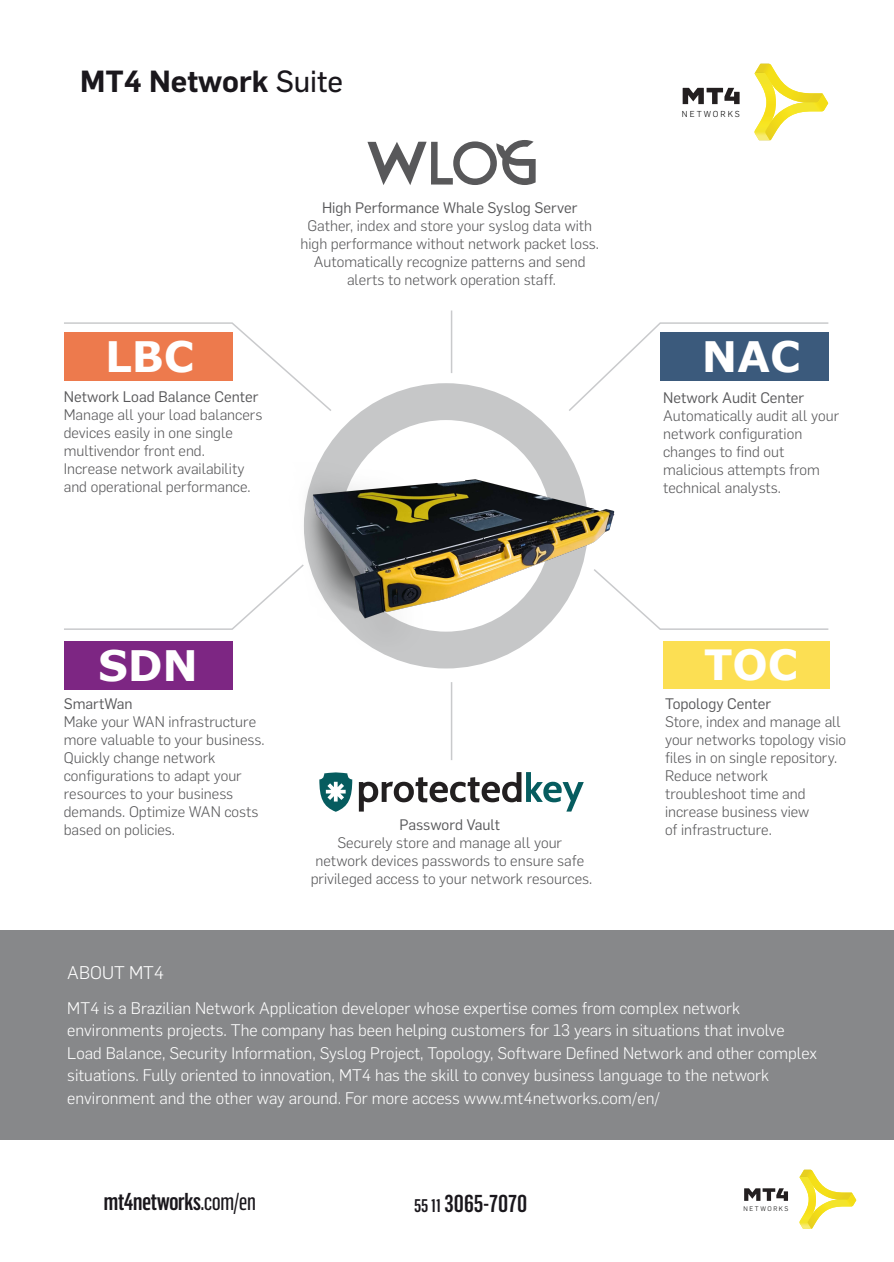
<style>
.page{position:relative;width:894px;height:1262px;background:#fff}
.page>*{position:absolute;margin:0;border:0;box-sizing:border-box;transform-origin:0 0}
.t1{font:700 42px "Verdana";color:#fff}
.t2{font:700 41.55px "Verdana";color:#fff}
.t3{font:600 30px "Flama";color:#1a171c}
.t4{font:500 24px "Flama Condensed";letter-spacing:-.03em;color:#1a171c}
.t5{font:500 24px "Flama Condensed";color:#1a171c}
.t6{font:300 18px "Flama";color:#fff}
.t7{font:300 16.5px/22.5px "Flama";color:#fff}
.t8{font:300 15px/18px "Flama";color:#58585a}
.t9{font:15px "Flama";color:#58585a}
.t10{font:300 8.55px "Flama";letter-spacing:.235em;color:#000}
.t11{font:300 6.6px "Flama";letter-spacing:.235em;color:#000}
.s1{font-family:"Flama Basic";font-weight:400}
.s2{font-family:"Flama Condensed Basic";font-weight:400}
.s3{font-size:18px}
</style>
<div class="page">
<svg style="left:328px;top:383px;width:236px;height:285px;fill:#cbcccd"></svg>
<img style="left:304px;top:447px;width:311px;height:215px">
<svg style="left:682px;top:88px;width:57px;height:16px"></svg>
<img style="left:755px;top:64px;width:67px;height:30px">
<img style="left:754px;top:73px;width:21px;height:67px">
<img style="left:764px;top:94px;width:63px;height:46px">
<div style="left:0;top:931px;width:893px;height:209px;background:#87888a"></div>
<svg style="left:744px;top:1188px;width:43px;height:13px"></svg>
<img style="left:799px;top:1170px;width:52px;height:23px">
<img style="left:799px;top:1177px;width:16px;height:52px">
<img style="left:807px;top:1193px;width:48px;height:36px">
<div style="left:64px;top:641px;width:168px;height:48px;background:#7d2683"></div>
<svg style="left:319px;top:772px;width:33px;height:40px"></svg>
<svg style="left:359px;top:772px;width:224px;height:40px"></svg>
<div style="left:662px;top:641px;width:167px;height:48px;background:#fcdf53"></div>
<svg style="left:367px;top:140px;width:168px;height:45px"></svg>
<svg style="left:64px;top:563px;width:241px;height:68px"></svg>
<svg style="left:591px;top:567px;width:238px;height:64px"></svg>
<svg style="left:64px;top:322px;width:269px;height:91px"></svg>
<svg style="left:569px;top:322px;width:260px;height:89px"></svg>
<hr style="left:450px;top:310px;width:2px;height:63px;background:#c9cacc">
<hr style="left:450px;top:682px;width:2px;height:78px;background:#c9cacc">
<h3 class="t3" style="left:80px;top:60px;width:264px">MT4 Network <span class="s1">Suite</span></h3>
<p class="t9" style="left:322px;top:198px;width:257px">High Performance Whale Syslog Server</p>
<p class="t8" style="left:300px;top:216px;width:300px;text-align:center">Gather, index and store your syslog data with high performance without network packet loss.<br>Automatically recognize patterns and send alerts to network operation staff.</p>
<p class="t10" style="left:681px;top:108px;width:59px">NETWORKS</p>
<h1 class="t1" style="left:105px;top:327px;width:91px">LBC</h1>
<h1 class="t1" style="left:701px;top:327px;width:100px">NAC</h1>
<p class="t9" style="left:64px;top:386px;width:196px">Network Load Balance Center</p>
<p class="t8" style="left:64px;top:405px;width:200px">Manage all your load balancers devices easily in one single multivendor front end.<br>Increase network availability and operational performance.</p>
<p class="t9" style="left:662px;top:387px;width:142px">Network Audit Center</p>
<p class="t8" style="left:662px;top:406px;width:177px">Automatically audit all your network configuration changes to find out malicious attempts from technical analysts.</p>
<h1 class="t1" style="left:98px;top:636px;width:102px">SDN</h1>
<p class="t9" style="left:64px;top:693px;width:70px">SmartWan</p>
<p class="t8" style="left:64px;top:712px;width:202px">Make your WAN infrastructure more valuable to your business.<br>Quickly change network configurations to adapt your resources to your business demands. Optimize WAN costs based on policies.</p>
<p class="t9" style="left:399px;top:814px;width:102px">Password Vault</p>
<p class="t8" style="left:310px;top:833px;width:283px;text-align:center">Securely store and manage all your<br>network devices passwords to ensure safe privileged access to your network resources.</p>
<h2 class="t2" style="left:703px;top:636px;width:95px">TOC</h2>
<p class="t9" style="left:664px;top:693px;width:108px">Topology Center</p>
<p class="t8" style="left:664px;top:712px;width:182px">Store, index and manage all your networks topology visio files in on single repository.<br>Reduce network troubleshoot time and increase business view<br>of infrastructure.</p>
<p class="t6" style="left:67px;top:960px;width:98px">ABOUT MT4</p>
<p class="t7" style="left:67px;top:996px;width:751px">MT4 is a Brazilian Network Application developer whose expertise comes from complex network environments projects. The company has been helping customers for 13 years in situations that involve Load Balance, Security Information, Syslog Project, Topology, Software Defined Network and other complex situations. Fully oriented to innovation, MT4 has the skill to convey business language to the network environment and the other way around. For more access www.mt4networks.com/en/</p>
<h3 class="t4" style="left:103px;top:1187px;width:154px">mt4networks<span class="s2">.com/en</span></h3>
<h3 class="t5" style="left:414px;top:1188px;width:115px"><span class="s3">55 11</span> 3065-7070</h3>
<p class="t11" style="left:743px;top:1204px;width:46px">NETWORKS</p>
</div>
